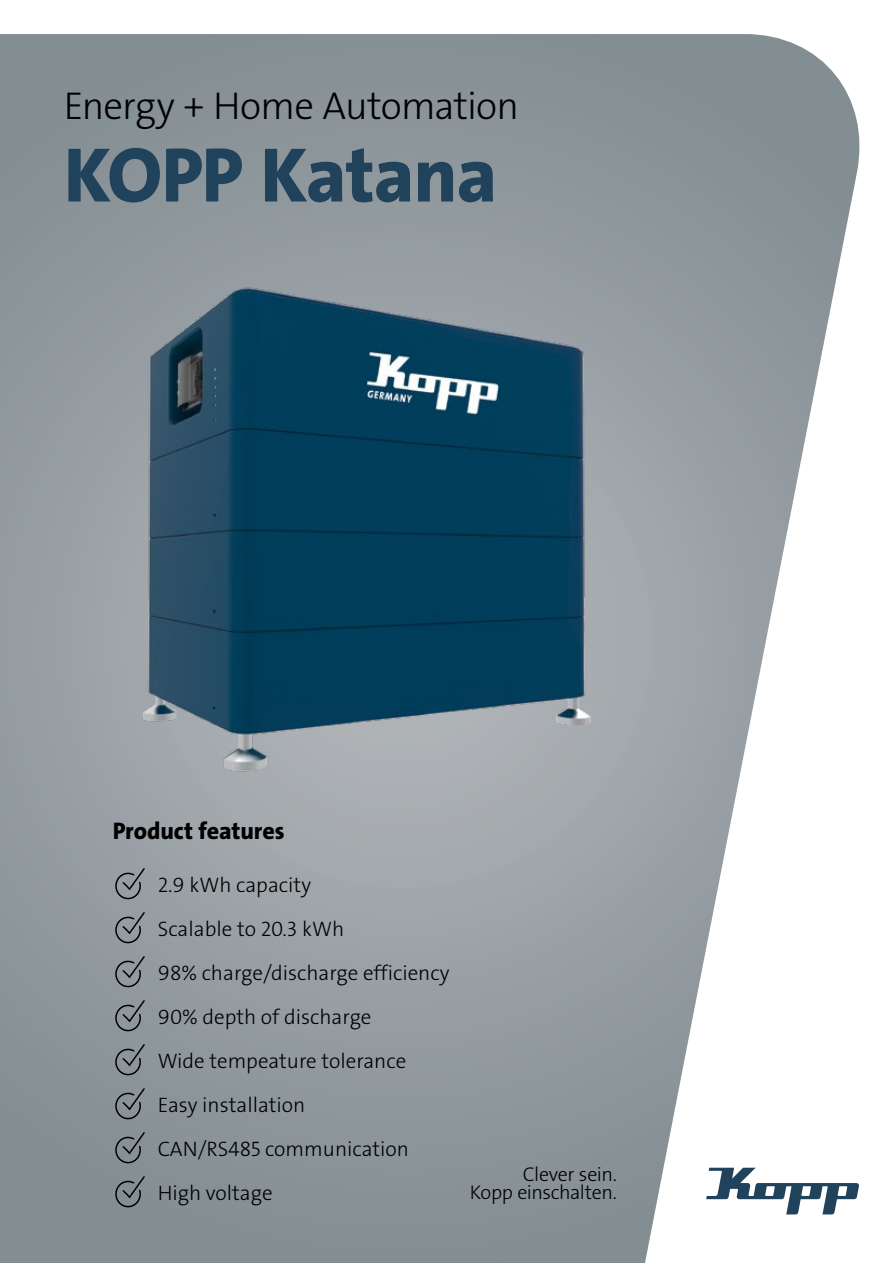
<style>
.page{position:relative;width:893px;height:1263px;background:#fff}
.page>*{position:absolute;margin:0;border:0;box-sizing:border-box;transform-origin:0 0}
.t1{font:78px "The Sans LP8 Ex Bld";letter-spacing:-.015em;color:#20425b}
.t2{font:39px "The Sans LP3 Lig";letter-spacing:-.02em;color:#000}
.t3{font:24px "The Sans LP8 Ex Bld";letter-spacing:-.005em;color:#000}
.t4{font:21px/44px "The Sans LP3 Lig";color:#000}
.t5{font:19.95px/18px "The Sans LP3 Lig";letter-spacing:-.02em;color:#000;text-align:right}
</style>
<div class="page">
<svg style="left:706px;top:1168px;width:153px;height:46px"></svg>
<img style="left:59px;top:273px;width:708px;height:533px">
<svg style="left:114px;top:867px;width:32px;height:33px"></svg>
<svg style="left:114px;top:911px;width:32px;height:33px"></svg>
<svg style="left:114px;top:955px;width:32px;height:33px"></svg>
<svg style="left:114px;top:999px;width:32px;height:34px"></svg>
<svg style="left:114px;top:1043px;width:32px;height:34px"></svg>
<svg style="left:114px;top:1087px;width:32px;height:34px"></svg>
<svg style="left:114px;top:1131px;width:32px;height:34px"></svg>
<svg style="left:114px;top:1175px;width:32px;height:34px"></svg>
<h2 class="t2" style="left:64px;top:81px;width:457px">Energy + Home Automation</h2>
<h1 class="t1" style="left:64px;top:125px;width:435px">KOPP Katana</h1>
<p class="t3" style="left:113px;top:816px;width:173px">Product features</p>
<p class="t4" style="left:158px;top:863px;width:293px">2.9 kWh capacity<br>Scalable to 20.3 kWh<br>98% charge/discharge efficiency<br>90% depth of discharge<br>Wide tempeature tolerance<br>Easy installation<br>CAN/RS485 communication<br>High voltage</p>
<p class="t5" style="left:470px;top:1165px;width:149px">Clever sein.<br>Kopp einschalten.</p>
</div>
